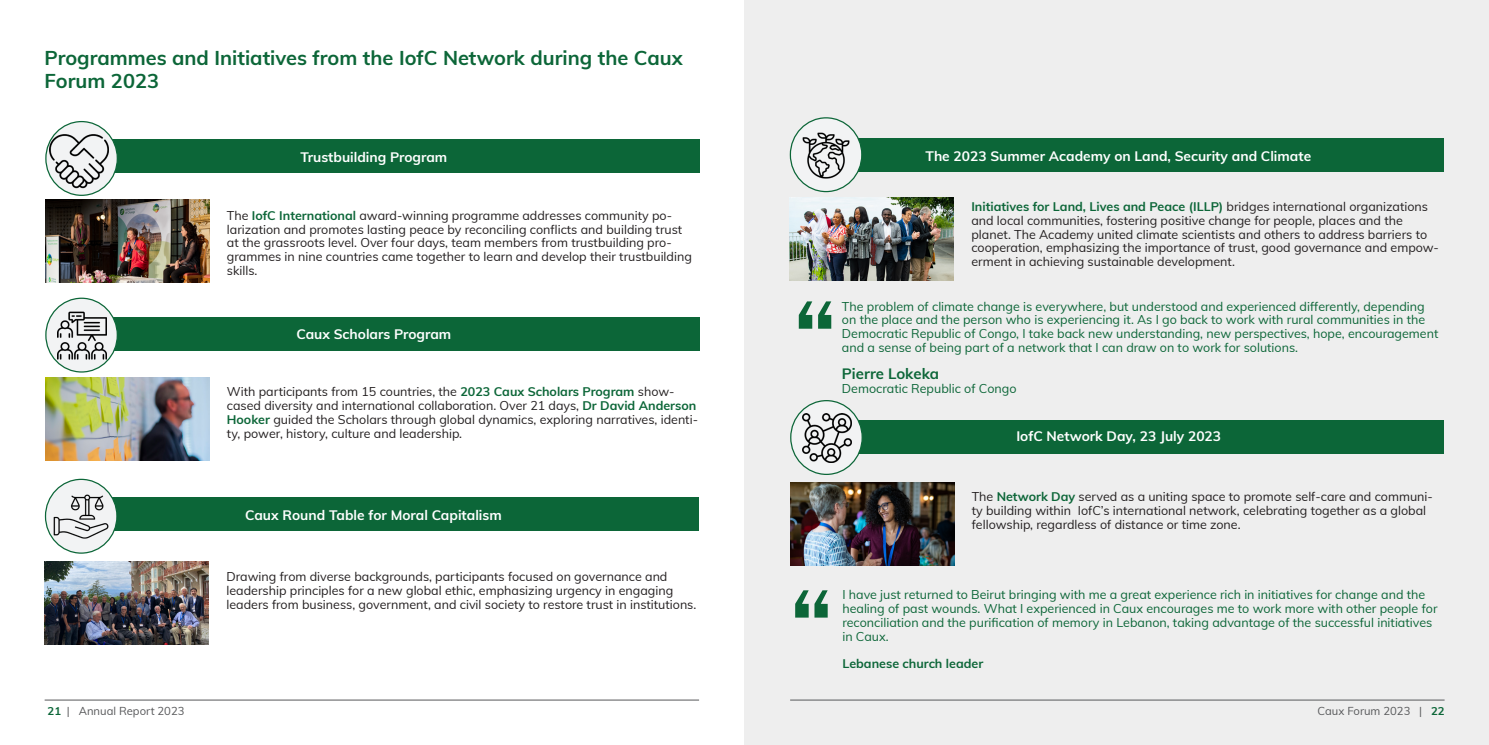
<style>
.page{position:relative;width:1489px;height:745px;background:#fff}
.page>*{position:absolute;margin:0;border:0;box-sizing:border-box;transform-origin:0 0}
.t1{font:600 100px "Franklin Gothic";color:#0c6638}
.Big_Headline_Dark{font:700 20px/22.5px "Mulish";color:#0c6638}
.t2{font:700 15px "Mulish";color:#0c6638}
.t3{font:700 13.75px "Mulish";color:#fff}
.t4{font:12.5px/13.8px "Mulish";color:#231f20}
.t5{font:12.5px/13.8px "Mulish";color:#0c6638}
.t6{font:700 12.5px "Mulish";color:#0c6638}
.t7{font:11.25px "Mulish";color:#57585a}
.s1{font-weight:700;color:#0c6638}
</style>
<div class="page">
<img style="left:45px;top:199px;width:164px;height:84px">
<img style="left:45px;top:377px;width:164px;height:83px">
<div style="left:79px;top:139px;width:620px;height:34px;background:#0c6638"></div>
<svg style="left:46px;top:121px;width:71px;height:74px"></svg>
<div style="left:45px;top:121px;width:73px;height:75px;border:1px solid #0c6638;border-radius:50%"></div>
<img style="left:50px;top:131px;width:58px;height:59px">
<div style="left:79px;top:317px;width:620px;height:34px;background:#0c6638"></div>
<div style="left:46px;top:298px;width:71px;height:74px;background:#f2f3f4;border-radius:50%"></div>
<div style="left:45px;top:297px;width:73px;height:75px;border:1px solid #0c6638;border-radius:50%"></div>
<img style="left:58px;top:311px;width:48px;height:48px">
<hr style="left:45px;top:699px;width:654px;height:1px;background:#57585a">
<img style="left:45px;top:561px;width:164px;height:83px">
<div style="left:79px;top:497px;width:619px;height:34px;background:#0c6638"></div>
<svg style="left:45px;top:479px;width:72px;height:73px"></svg>
<div style="left:45px;top:478px;width:72px;height:75px;border:1px solid #0c6638;border-radius:50%"></div>
<img style="left:54px;top:489px;width:54px;height:54px">
<div style="left:744px;top:0;width:744px;height:744px;background:#eee"></div>
<img style="left:789px;top:197px;width:164px;height:83px">
<div style="left:823px;top:138px;width:620px;height:34px;background:#0c6638"></div>
<div style="left:790px;top:118px;width:71px;height:73px;background:#f2f3f4;border-radius:50%"></div>
<div style="left:789px;top:117px;width:73px;height:75px;border:1px solid #0c6638;border-radius:50%"></div>
<img style="left:802px;top:132px;width:48px;height:47px">
<img style="left:790px;top:482px;width:164px;height:83px">
<div style="left:824px;top:419px;width:619px;height:34px;background:#0c6638"></div>
<div style="left:790px;top:400px;width:72px;height:74px;background:#f2f3f4;border-radius:50%"></div>
<div style="left:790px;top:400px;width:72px;height:74px;border:1px solid #0c6638;border-radius:50%"></div>
<img style="left:802px;top:413px;width:49px;height:49px">
<hr style="left:790px;top:699px;width:654px;height:1px;background:#57585a">
<p class="Big_Headline_Dark" style="left:45px;top:46px;width:639px">Programmes and Initiatives from the IofC Network during the Caux<br>Forum 2023</p>
<p class="t3" style="left:300px;top:147px;width:148px">Trustbuilding Program</p>
<p class="t4" style="left:227px;top:208px;width:466px">The <span class="s1">IofC International</span> award-winning programme addresses community po&shy;larization and promotes lasting peace by reconciling conflicts and building trust at the grassroots level. Over four days, team members from trustbuilding pro&shy;grammes in nine countries came together to learn and develop their trustbuilding skills.</p>
<p class="t3" style="left:296px;top:323px;width:156px">Caux Scholars Program</p>
<p class="t4" style="left:227px;top:384px;width:472px">With participants from 15 countries, the <span class="s1">2023 Caux Scholars Program</span> show&shy;cased diversity and international collaboration. Over 21 days, <span class="s1">Dr David Anderson Hooker</span> guided the Scholars through global dynamics, exploring narratives, identi&shy;ty, power, history, culture and leadership.</p>
<p class="t3" style="left:245px;top:504px;width:258px">Caux Round Table for Moral Capitalism</p>
<p class="t7" style="left:48px;top:702px;width:138px"><span class="s1">21</span> | Annual Report 2023</p>
<p class="t4" style="left:226px;top:569px;width:471px">Drawing from diverse backgrounds, participants focused on governance and leadership principles for a new global ethic, emphasizing urgency in engaging leaders from business, government, and civil society to restore trust in institutions.</p>
<p class="t1" style="left:793px;top:273px;width:45px">“</p>
<p class="t3" style="left:925px;top:146px;width:387px">The 2023 Summer Academy on Land, Security and Climate</p>
<p class="t4" style="left:971px;top:199px;width:469px"><span class="s1">Initiatives for Land, Lives and Peace (ILLP)</span> bridges international organizations and local communities, fostering positive change for people, places and the planet. The Academy united climate scientists and others to address barriers to cooperation, emphasizing the importance of trust, good governance and empow&shy;erment in achieving sustainable development.</p>
<p class="t5" style="left:842px;top:298px;width:598px">The problem of climate change is everywhere, but understood and experienced differently, depending on the place and the person who is experiencing it. As I go back to work with rural communities in the Democratic Republic of Congo, I take back new understanding, new perspectives, hope, encouragement and a sense of being part of a network that I can draw on to work for solutions.</p>
<p class="t2" style="left:842px;top:363px;width:99px">Pierre Lokeka</p>
<p class="t5" style="left:842px;top:381px;width:176px">Democratic Republic of Congo</p>
<p class="t3" style="left:1016px;top:426px;width:206px">IofC Network Day, 23 July 2023</p>
<p class="t4" style="left:971px;top:489px;width:462px">The <span class="s1">Network Day</span> served as a uniting space to promote self-care and communi&shy;ty building within IofC’s international network, celebrating together as a global fellowship, regardless of distance or time zone.</p>
<p class="t1" style="left:789px;top:561px;width:45px">“</p>
<p class="t5" style="left:842px;top:587px;width:596px">I have just returned to Beirut bringing with me a great experience rich in initiatives for change and the healing of past wounds. What I experienced in Caux encourages me to work more with other people for reconciliation and the purification of memory in Lebanon, taking advantage of the successful initiatives in Caux.</p>
<p class="t6" style="left:842px;top:654px;width:142px">Lebanese church leader</p>
<p class="t7" style="left:1317px;top:702px;width:128px">Caux Forum 2023 | <span class="s1">22</span></p>
</div>
